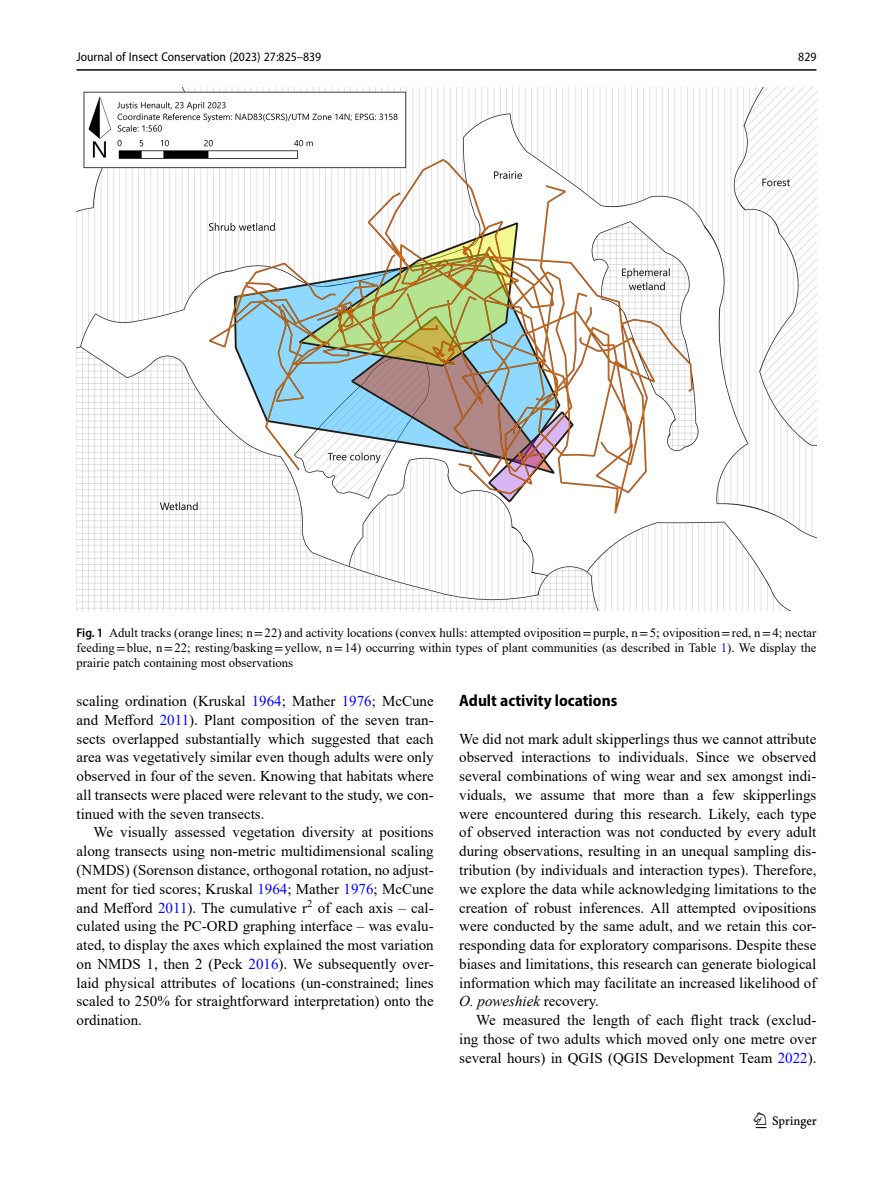
<style>
.page{position:relative;width:893px;height:1187px;background:#fff}
.page>*{position:absolute;margin:0;border:0;box-sizing:border-box;transform-origin:0 0}
.t1{font:22.5px "Springnew";color:#000}
.Head_2{font:700 semi-condensed 16.5px "Myriad Pro";color:#000}
.Body_Text_Indent{font:15px/18.8px "Times New Roman";color:#000;text-align:justify}
.Body_Text{font:15px/18.8px "Times New Roman";color:#000;text-align:justify}
.Figure_Caption{font:12.75px/15px "Times New Roman";color:#000;text-align:justify}
.t2{font:semi-condensed 12.75px "Myriad Pro";color:#000}
.s1{font-family:"Myriad Pro";font-weight:600;font-stretch:semi-condensed}
.s2{font-family:"STIX"}
.s3{color:#00f}
.s4{font-style:italic}
</style>
<div class="page">
<hr style="left:77px;top:69px;width:739px;height:2px;background:#000">
<img style="left:77px;top:87px;width:739px;height:523px">
<p class="t2" style="left:77px;top:49px;width:246px">Journal of Insect Conservation (2023) 27:825–839</p>
<p class="t2" style="left:798px;top:49px;width:20px">829</p>
<p class="Figure_Caption" style="left:77px;top:625px;width:741px"><span class="s1">Fig. 1</span> Adult tracks (orange lines; n<span class="s2">=</span>22) and activity locations (convex hulls: attempted oviposition<span class="s2">=</span>purple, n<span class="s2">=</span>5; oviposition<span class="s2">=</span>red, n<span class="s2">=</span>4; nectar feeding<span class="s2">=</span>blue, n<span class="s2">=</span>22; resting/basking<span class="s2">=</span>yellow, n<span class="s2">=</span>14) occurring within types of plant communities (as described in Table <span class="s3">1</span>). We display the prairie patch containing most observations</p>
<p class="Body_Text_Indent" style="left:77px;top:691px;width:359px">scaling ordination (Kruskal <span class="s3">1964</span>; Mather <span class="s3">1976</span>; McCune and Mefford <span class="s3">2011</span>). Plant composition of the seven tran&shy;sects overlapped substantially which suggested that each area was vegetatively similar even though adults were only observed in four of the seven. Knowing that habitats where all transects were placed were relevant to the study, we con&shy;tinued with the seven transects.</p>
<p class="Body_Text_Indent" style="left:77px;top:822px;width:359px;text-indent:17px">We visually assessed vegetation diversity at positions along transects using non-metric multidimensional scaling (NMDS) (Sorenson distance, orthogonal rotation, no adjust&shy;ment for tied scores; Kruskal <span class="s3">1964</span>; Mather <span class="s3">1976</span>; McCune and Mefford <span class="s3">2011</span>). The cumulative r<sup>2</sup> of each axis – cal&shy;culated using the PC-ORD graphing interface – was evalu&shy;ated, to display the axes which explained the most variation on NMDS 1, then 2 (Peck <span class="s3">2016</span>). We subsequently over&shy;laid physical attributes of locations (un-constrained; lines scaled to 250% for straightforward interpretation) onto the ordination.</p>
<p class="Head_2" style="left:459px;top:690px;width:160px">Adult activity locations</p>
<p class="Body_Text" style="left:459px;top:728px;width:359px">We did not mark adult skipperlings thus we cannot attribute observed interactions to individuals. Since we observed several combinations of wing wear and sex amongst indi&shy;viduals, we assume that more than a few skipperlings were encountered during this research. Likely, each type of observed interaction was not conducted by every adult during observations, resulting in an unequal sampling dis&shy;tribution (by individuals and interaction types). Therefore, we explore the data while acknowledging limitations to the creation of robust inferences. All attempted ovipositions were conducted by the same adult, and we retain this cor&shy;responding data for exploratory comparisons. Despite these biases and limitations, this research can generate biological information which may facilitate an increased likelihood of <span class="s4">O. poweshiek</span> recovery.</p>
<p class="Body_Text_Indent" style="left:459px;top:1010px;width:359px;text-indent:17px">We measured the length of each flight track (exclud&shy;ing those of two adults which moved only one metre over several hours) in QGIS (QGIS Development Team <span class="s3">2022</span>).</p>
<h1 class="t1" style="left:756px;top:1107px;width:63px">1 3</h1>
</div>
